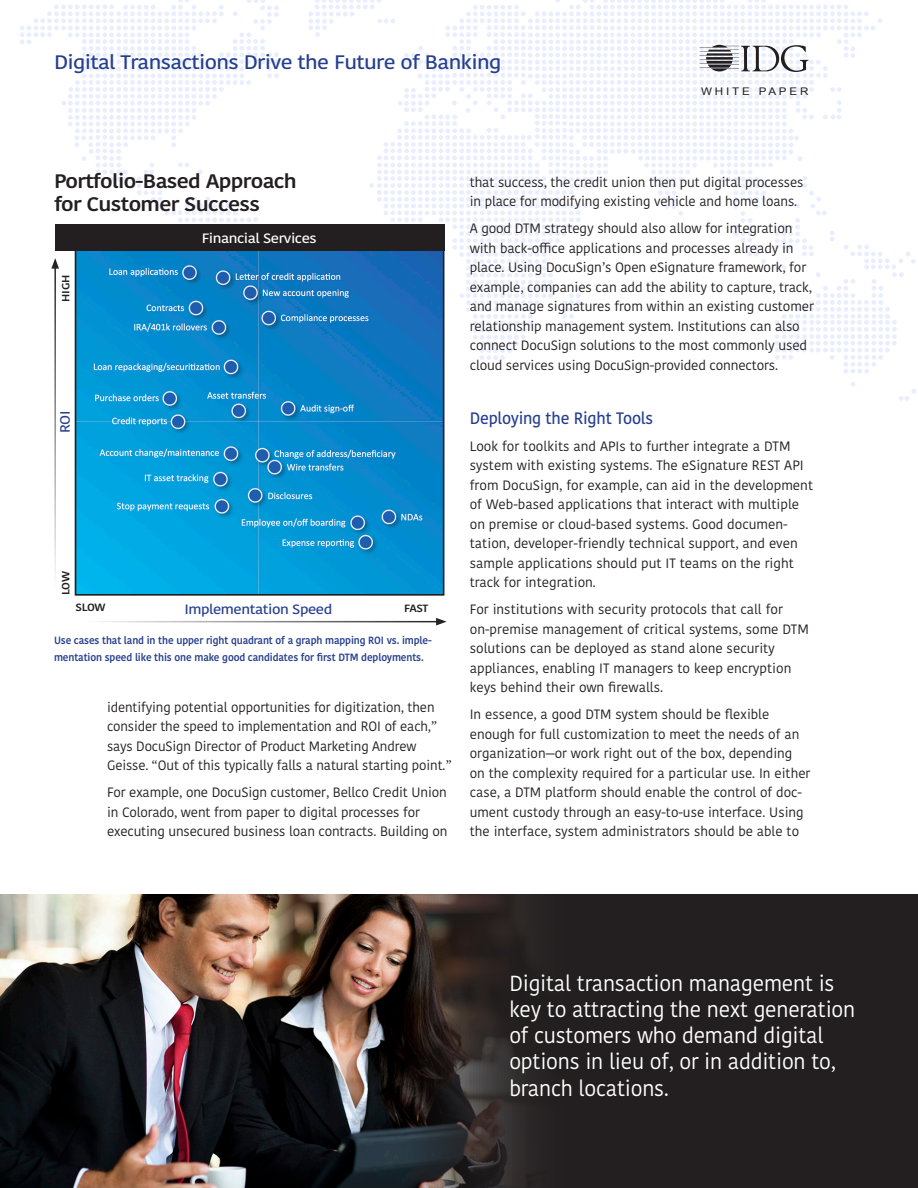
<style>
.page{position:relative;width:918px;height:1188px;background:#fff}
.page>*{position:absolute;margin:0;border:0;box-sizing:border-box;transform-origin:0 0}
.t1{font:21.75px/26.1px "Kohinoor Bangla";letter-spacing:-.01em;color:#fff}
.t2{font:500 19.5px "Kohinoor Bangla";letter-spacing:-.03em;color:#253f8e;scale:1.11 1}
.t3{font:600 19.5px/23.4px "Kohinoor Bangla";letter-spacing:-.03em;color:#231f20;scale:1.11 1}
.Subhead{font:500 16.5px "Kohinoor Bangla";letter-spacing:-.01em;color:#253f8e}
.t4{font:13.5px/19.5px "Kohinoor Bangla";letter-spacing:-.01em;color:#231f20}
.t5{font:500 13.5px "Kohinoor Bangla";letter-spacing:-.03em;color:#253f8e;scale:1.11 1}
.t6{font:500 13.5px "Kohinoor Bangla";letter-spacing:-.03em;color:#fff;scale:1.11 1}
.t7{font:600 10.5px/16.5px "Kohinoor Bangla";letter-spacing:-.01em;color:#253f8e;scale:.96 1}
.t8{font:600 10.5px "Kohinoor Bangla";letter-spacing:-.04em;color:#231f20;scale:1.11 1}
.t9{font:10.5px "Arial";letter-spacing:.24em;color:#231f20;scale:1.11 1}
</style>
<div class="page">
<div style="left:0;top:895px;width:918px;height:293px;background:#231f20"></div>
<img style="left:0;top:895px;width:526px;height:293px">
<img style="left:78px;top:429px;width:363px;height:164px">
<hr style="left:54px;top:266px;width:2px;height:355px;background:#231f20">
<hr style="left:57px;top:621px;width:381px;height:1px;background:#231f20">
<svg style="left:436px;top:618px;width:11px;height:8px"></svg>
<svg style="left:20px;top:0;width:896px;height:429px"></svg>
<p class="t2" style="left:54px;top:47px;width:405px">Digital Transactions Drive the Future of Banking</p>
<p class="t9" style="left:701px;top:85px;width:98px">WHITE PAPER</p>
<p class="t3" style="left:54px;top:169px;width:220px">Portfolio-Based Approach for Customer Success</p>
<p class="t8" style="left:57px;top:302px;width:26px;rotate:-90deg">HIGH</p>
<p class="t5" style="left:54px;top:433px;width:22px;rotate:-90deg">ROI</p>
<p class="t8" style="left:57px;top:595px;width:23px;rotate:-90deg">LOW</p>
<p class="t6" style="left:202px;top:228px;width:105px">Financial Services</p>
<p class="t8" style="left:76px;top:598px;width:28px">SLOW</p>
<p class="t8" style="left:404px;top:600px;width:23px">FAST</p>
<p class="t5" style="left:184px;top:599px;width:135px">Implementation Speed</p>
<p class="t7" style="left:54px;top:632px;width:395px">Use cases that land in the upper right quadrant of a graph mapping ROI vs. imple&shy;mentation speed like this one make good candidates for first DTM deployments.</p>
<p class="t4" style="left:107px;top:697px;width:346px">identifying potential opportunities for digitization, then consider the speed to implementation and ROI of each,” says DocuSign Director of Product Marketing Andrew Geisse. “Out of this typically falls a natural starting point.”</p>
<p class="t4" style="left:107px;top:783px;width:342px">For example, one DocuSign customer, Bellco Credit Union in Colorado, went from paper to digital processes for executing unsecured business loan contracts. Building on</p>
<p class="t4" style="left:470px;top:172px;width:335px">that success, the credit union then put digital processes in place for modifying existing vehicle and home loans.</p>
<p class="t4" style="left:470px;top:219px;width:346px">A good DTM strategy should also allow for integration with back-office applications and processes already in place. Using DocuSign’s Open eSignature framework, for example, companies can add the ability to capture, track, and manage signatures from within an existing customer relationship management system. Institutions can also connect DocuSign solutions to the most commonly used cloud services using DocuSign-provided connectors.</p>
<p class="Subhead" style="left:470px;top:405px;width:185px">Deploying the Right Tools</p>
<p class="t4" style="left:470px;top:436px;width:345px">Look for toolkits and APIs to further integrate a DTM system with existing systems. The eSignature REST API from DocuSign, for example, can aid in the development of Web-based applications that interact with multiple on premise or cloud-based systems. Good documen&shy;tation, developer-friendly technical support, and even sample applications should put IT teams on the right track for integration.</p>
<p class="t4" style="left:470px;top:600px;width:341px">For institutions with security protocols that call for on-premise management of critical systems, some DTM solutions can be deployed as stand alone security appliances, enabling IT managers to keep encryption keys behind their own firewalls.</p>
<p class="t4" style="left:470px;top:705px;width:342px">In essence, a good DTM system should be flexible enough for full customization to meet the needs of an organization—or work right out of the box, depending on the complexity required for a particular use. In either case, a DTM platform should enable the control of doc&shy;ument custody through an easy-to-use interface. Using the interface, system administrators should be able to</p>
<p class="t1" style="left:509px;top:970px;width:347px">Digital transaction management is key to attracting the next generation of customers who demand digital options in lieu of, or in addition to, branch locations.</p>
</div>
